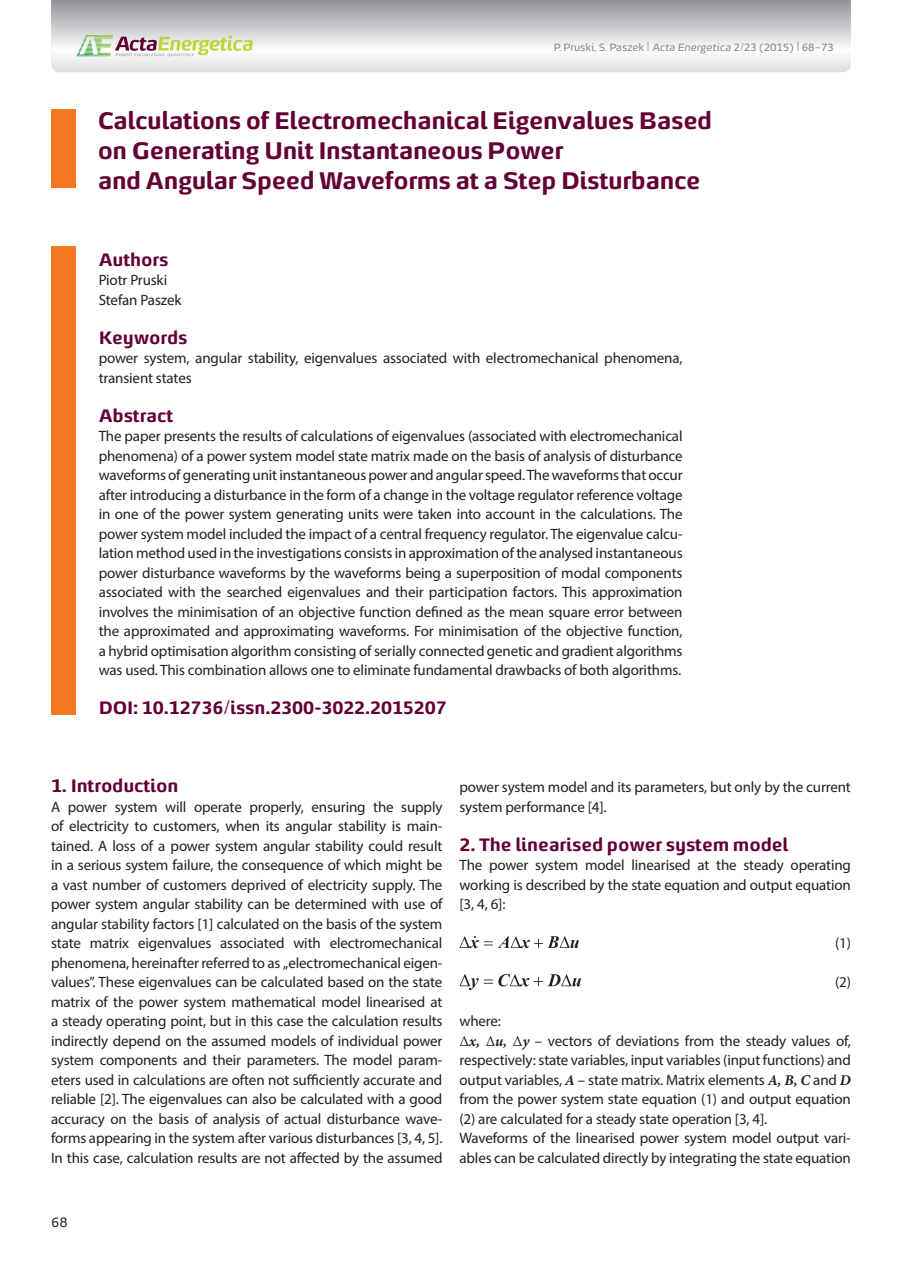
<style>
.page{position:relative;width:902px;height:1263px;background:#fff}
.page>*{position:absolute;margin:0;border:0;box-sizing:border-box;transform-origin:0 0}
.t1{font:700 24px/30.3px "Energa";letter-spacing:-.02em;color:#630035}
.t2{font:700 18px "Energa";letter-spacing:-.01em;color:#630035}
.t3{font:15px/19.5px "Myriad Pro";letter-spacing:-.01em;color:#231f20}
.t4{font:13.5px "Energa";color:#231f20}
.t5{font:10.5px "Energa";letter-spacing:-.01em;color:#808285}
.s1{font-size:13.5px}
.s2{font-style:italic}
.s3{font-family:"Minion Pro"}
.s4{font-family:"Minion Pro";font-weight:700;font-style:italic}
</style>
<div class="page">
<svg style="left:51px;top:0;width:799px;height:72px"></svg>
<svg style="left:76px;top:35px;width:177px;height:21px"></svg>
<div style="left:51px;top:110px;width:24px;height:78px;background:#f47921"></div>
<div style="left:51px;top:246px;width:24px;height:468px;background:#f47921"></div>
<svg style="left:484px;top:936px;width:94px;height:12px"></svg>
<svg style="left:459px;top:936px;width:19px;height:12px"></svg>
<svg style="left:459px;top:974px;width:122px;height:16px"></svg>
<p class="t5" style="left:554px;top:41px;width:281px">P. Pruski, S. Paszek <span class="s1">|</span> <span class="s2">Acta Energetica</span> 2/23 (2015) <span class="s1">|</span> 68–73</p>
<h1 class="t1" style="left:98px;top:104px;width:616px">Calculations of Electromechanical Eigenvalues Based on Generating Unit Instantaneous Power<br>and Angular Speed Waveforms at a Step Disturbance</h1>
<p class="t2" style="left:99px;top:247px;width:71px">Authors</p>
<p class="t3" style="left:99px;top:270px;width:84px">Piotr Pruski<br>Stefan Paszek</p>
<p class="t2" style="left:99px;top:325px;width:90px">Keywords</p>
<p class="t3" style="left:99px;top:348px;width:585px">power system, angular stability, eigenvalues associated with electromechanical phenomena, transient states</p>
<p class="t2" style="left:99px;top:403px;width:76px">Abstract</p>
<p class="t3" style="left:99px;top:426px;width:585px;text-align:justify">The paper presents the results of calculations of eigenvalues (associated with electromechanical phenomena) of a power system model state matrix made on the basis of analysis of disturbance waveforms of generating unit instantaneous power and angular speed. The waveforms that occur after introducing a disturbance in the form of a change in the voltage regulator reference voltage in one of the power system generating units were taken into account in the calculations. The power system model included the impact of a central frequency regulator. The eigenvalue calcu&shy;lation method used in the investigations consists in approximation of the analysed instantaneous power disturbance waveforms by the waveforms being a superposition of modal components associated with the searched eigenvalues and their participation factors. This approximation involves the minimisation of an objective function defined as the mean square error between the approximated and approximating waveforms. For minimisation of the objective function, a hybrid optimisation algorithm consisting of serially connected genetic and gradient algorithms was used. This combination allows one to eliminate fundamental drawbacks of both algorithms.</p>
<p class="t2" style="left:99px;top:695px;width:349px">DOI: 10.12736/issn.2300-3022.2015207</p>
<p class="t2" style="left:51px;top:773px;width:129px">1. Introduction</p>
<p class="t3" style="left:51px;top:797px;width:393px;text-align:justify">A power system will operate properly, ensuring the supply of electricity to customers, when its angular stability is main&shy;tained. A loss of a power system angular stability could result in a serious system failure, the consequence of which might be a vast number of customers deprived of electricity supply. The power system angular stability can be determined with use of angular stability factors [1] calculated on the basis of the system state matrix eigenvalues associated with electromechanical phenomena, hereinafter referred to as „electromechanical eigen&shy;values”. These eigenvalues can be calculated based on the state matrix of the power system mathematical model linearised at a steady operating point, but in this case the calculation results indirectly depend on the assumed models of individual power system components and their parameters. The model param&shy;eters used in calculations are often not sufficiently accurate and reliable [2]. The eigenvalues can also be calculated with a good accuracy on the basis of analysis of actual disturbance wave&shy;forms appearing in the system after various disturbances [3, 4, 5].<br>In this case, calculation results are not affected by the assumed</p>
<p class="t3" style="left:459px;top:777px;width:393px">power system model and its parameters, but only by the current system performance [4].</p>
<p class="t2" style="left:459px;top:832px;width:330px">2. The linearised power system model</p>
<p class="t3" style="left:459px;top:855px;width:393px;text-align:justify">The power system model linearised at the steady operating working is described by the state equation and output equation [3, 4, 6]:</p>
<p class="t3" style="left:834px;top:933px;width:17px">(1)</p>
<p class="t3" style="left:834px;top:972px;width:17px">(2)</p>
<p class="t3" style="left:459px;top:1011px;width:393px">where:<br><span class="s3">Δ</span><span class="s4">x,</span> <span class="s3">Δ</span><span class="s4">u,</span> <span class="s3">Δ</span><span class="s4">y</span> – vectors of deviations from the steady values of, respectively: state variables, input variables (input functions) and output variables, <span class="s4">A</span> – state matrix. Matrix elements <span class="s4">A, B, C</span> and <span class="s4">D </span>from the power system state equation (1) and output equation (2) are calculated for a steady state operation [3, 4].<br>Waveforms of the linearised power system model output vari&shy;ables can be calculated directly by integrating the state equation</p>
<p class="t4" style="left:51px;top:1213px;width:18px">68</p>
</div>
